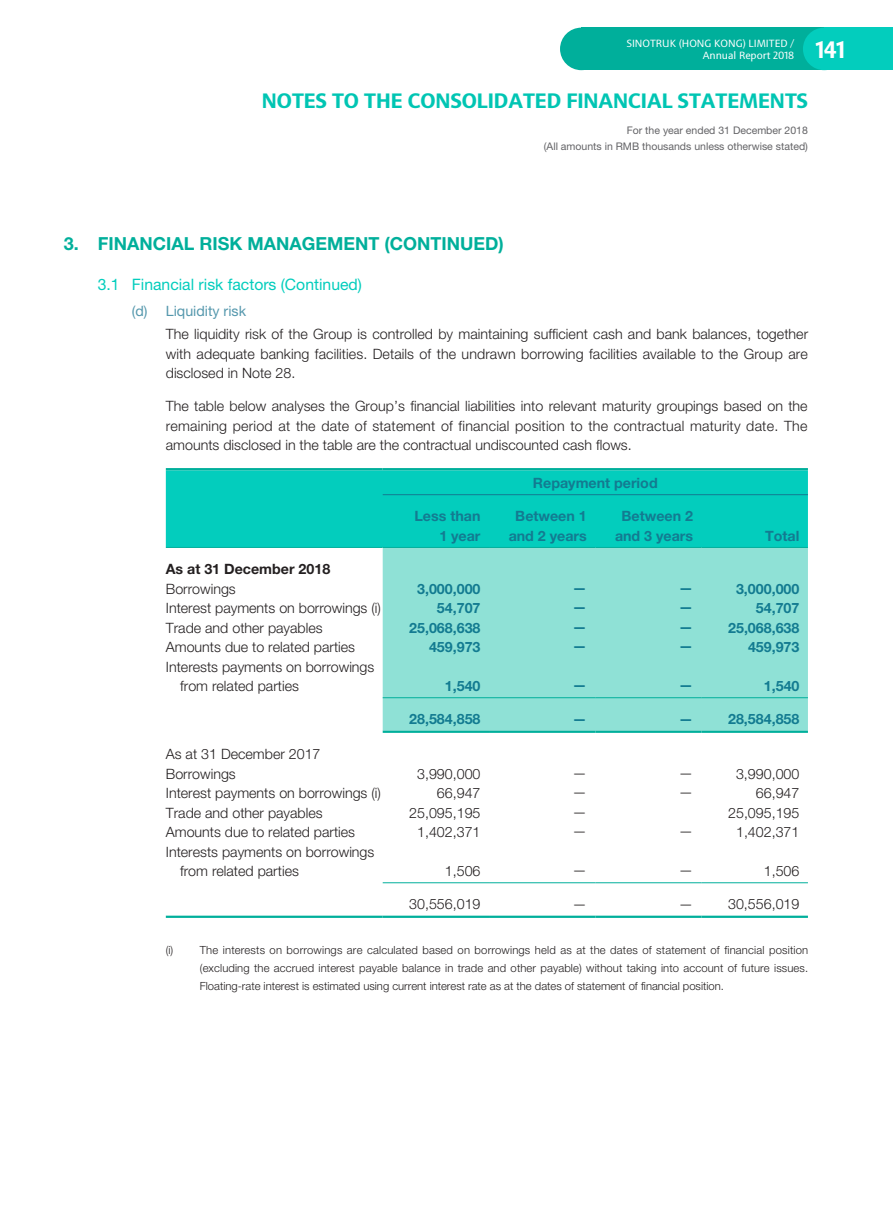
<style>
.page{position:relative;width:893px;height:1212px;background:#fff}
.page>*{position:absolute;margin:0;border:0;box-sizing:border-box;transform-origin:0 0}
.t1{font:700 24px "Sinova Pro";color:#fff;scale:.9 1}
.t2{font:700 21px "Sinova Pro";color:#00c5b3}
._3__標題{font:700 18px "Helvetica Neue LT Std";color:#00af9b}
._4__副標題{font:15.75px "Helvetica Neue LT Std";color:#03cdbd}
._1__內文{font:300 14.25px/19.5px "Helvetica Neue LT Std";color:#231f20;text-align:justify}
._1__內文-2{font:700 14.25px "Helvetica Neue LT Std";color:#137b91}
._1__內文-3{font:700 14.25px "Helvetica Neue LT Std";color:#231f20}
._5__副副標題{font:14.25px "Helvetica Neue LT Std";color:#5598ad}
._2__附註內文{font:300 11.25px/18px "Helvetica Neue LT Std";color:#231f20;text-align:justify}
.t3{font:10.5px/15px "Helvetica Neue LT Std";color:#636366;text-align:right}
.t4{font:10.5px/12px "Sinova Pro";color:#fff;text-align:right}
</style>
<div class="page">
<div style="left:560px;top:28px;width:43px;height:42px;background:#00af9b;border-radius:50%"></div>
<div style="left:581px;top:28px;width:312px;height:42px;background:#00af9b"></div>
<div style="left:803px;top:28px;width:42px;height:42px;background:#03cdbd;border-radius:50%"></div>
<div style="left:824px;top:28px;width:69px;height:42px;background:#03cdbd"></div>
<div style="left:166px;top:470px;width:642px;height:77px;background:#03cdbd"></div>
<div style="left:383px;top:548px;width:425px;height:183px;background:#8fe1d6"></div>
<hr style="left:166px;top:468px;width:217px;height:2px;background:#00af9b">
<hr style="left:383px;top:468px;width:425px;height:2px;background:#00af9b">
<hr style="left:383px;top:494px;width:425px;height:1px;background:#137b91">
<hr style="left:166px;top:547px;width:217px;height:1px;background:#00af9b">
<hr style="left:383px;top:547px;width:106px;height:1px;background:#00af9b">
<hr style="left:489px;top:547px;width:106px;height:1px;background:#00af9b">
<hr style="left:595px;top:547px;width:107px;height:1px;background:#00af9b">
<hr style="left:702px;top:547px;width:106px;height:1px;background:#00af9b">
<hr style="left:383px;top:697px;width:106px;height:1px;background:#00af9b">
<hr style="left:489px;top:697px;width:106px;height:1px;background:#00af9b">
<hr style="left:595px;top:697px;width:107px;height:1px;background:#00af9b">
<hr style="left:702px;top:697px;width:106px;height:1px;background:#00af9b">
<hr style="left:383px;top:731px;width:106px;height:2px;background:#00af9b">
<hr style="left:489px;top:731px;width:106px;height:2px;background:#00af9b">
<hr style="left:595px;top:731px;width:107px;height:2px;background:#00af9b">
<hr style="left:702px;top:731px;width:106px;height:2px;background:#00af9b">
<hr style="left:383px;top:882px;width:106px;height:1px;background:#00af9b">
<hr style="left:489px;top:882px;width:106px;height:1px;background:#00af9b">
<hr style="left:595px;top:882px;width:107px;height:1px;background:#00af9b">
<hr style="left:702px;top:882px;width:106px;height:1px;background:#00af9b">
<hr style="left:166px;top:916px;width:217px;height:2px;background:#00af9b">
<hr style="left:383px;top:916px;width:106px;height:2px;background:#00af9b">
<hr style="left:489px;top:916px;width:106px;height:2px;background:#00af9b">
<hr style="left:595px;top:916px;width:107px;height:2px;background:#00af9b">
<hr style="left:702px;top:916px;width:106px;height:2px;background:#00af9b">
<p class="t4" style="left:627px;top:37px;width:169px">SINOTRUK (HONG KONG) LIMITED /<br>Annual Report 2018</p>
<h1 class="t1" style="left:816px;top:36px;width:34px">141</h1>
<h2 class="t2" style="left:262px;top:88px;width:548px">NOTES TO THE CONSOLIDATED FINANCIAL STATEMENTS</h2>
<p class="t3" style="left:544px;top:123px;width:266px">For the year ended 31 December 2018<br>(All amounts in RMB thousands unless otherwise stated)</p>
<p class="_3__標題" style="left:64px;top:232px;width:441px">3. FINANCIAL RISK MANAGEMENT (CONTINUED)</p>
<p class="_4__副標題" style="left:98px;top:275px;width:266px">3.1 Financial risk factors (Continued)</p>
<p class="_5__副副標題" style="left:132px;top:302px;width:116px">(d) Liquidity risk</p>
<p class="_1__內文" style="left:166px;top:324px;width:644px">The liquidity risk of the Group is controlled by maintaining sufficient cash and bank balances, together with adequate banking facilities. Details of the undrawn borrowing facilities available to the Group are disclosed in Note 28.</p>
<p class="_1__內文" style="left:166px;top:396px;width:643px">The table below analyses the Group’s financial liabilities into relevant maturity groupings based on the remaining period at the date of statement of financial position to the contractual maturity date. The amounts disclosed in the table are the contractual undiscounted cash flows.</p>
<p class="_1__內文-2" style="left:533px;top:474px;width:126px">Repayment period</p>
<p class="_1__內文-2" style="left:414px;top:507px;width:67px">Less than</p>
<p class="_1__內文-2" style="left:439px;top:527px;width:43px">1 year</p>
<p class="_1__內文-2" style="left:515px;top:507px;width:73px">Between 1</p>
<p class="_1__內文-2" style="left:509px;top:527px;width:80px">and 2 years</p>
<p class="_1__內文-2" style="left:622px;top:507px;width:73px">Between 2</p>
<p class="_1__內文-2" style="left:615px;top:527px;width:80px">and 3 years</p>
<p class="_1__內文-2" style="left:765px;top:527px;width:36px">Total</p>
<p class="_1__內文-3" style="left:166px;top:560px;width:166px">As at 31 December 2018</p>
<p class="_1__內文" style="left:166px;top:578px;width:71px">Borrowings</p>
<p class="_1__內文-2" style="left:417px;top:580px;width:65px">3,000,000</p>
<p class="_1__內文-2" style="left:573px;top:579px;width:16px">—</p>
<p class="_1__內文-2" style="left:679px;top:579px;width:16px">—</p>
<p class="_1__內文-2" style="left:736px;top:580px;width:65px">3,000,000</p>
<p class="_1__內文" style="left:166px;top:598px;width:217px">Interest payments on borrowings (i)</p>
<p class="_1__內文-2" style="left:437px;top:599px;width:45px">54,707</p>
<p class="_1__內文-2" style="left:573px;top:598px;width:16px">—</p>
<p class="_1__內文-2" style="left:679px;top:598px;width:16px">—</p>
<p class="_1__內文-2" style="left:756px;top:599px;width:45px">54,707</p>
<p class="_1__內文" style="left:166px;top:617px;width:158px">Trade and other payables</p>
<p class="_1__內文-2" style="left:409px;top:619px;width:73px">25,068,638</p>
<p class="_1__內文-2" style="left:573px;top:618px;width:16px">—</p>
<p class="_1__內文-2" style="left:679px;top:618px;width:16px">—</p>
<p class="_1__內文-2" style="left:728px;top:619px;width:73px">25,068,638</p>
<p class="_1__內文" style="left:166px;top:637px;width:191px">Amounts due to related parties</p>
<p class="_1__內文-2" style="left:429px;top:638px;width:53px">459,973</p>
<p class="_1__內文-2" style="left:573px;top:637px;width:16px">—</p>
<p class="_1__內文-2" style="left:679px;top:637px;width:16px">—</p>
<p class="_1__內文-2" style="left:748px;top:638px;width:53px">459,973</p>
<p class="_1__內文" style="left:166px;top:656px;width:210px">Interests payments on borrowings</p>
<p class="_1__內文" style="left:180px;top:676px;width:120px">from related parties</p>
<p class="_1__內文-2" style="left:445px;top:677px;width:37px">1,540</p>
<p class="_1__內文-2" style="left:573px;top:676px;width:16px">—</p>
<p class="_1__內文-2" style="left:679px;top:676px;width:16px">—</p>
<p class="_1__內文-2" style="left:764px;top:677px;width:37px">1,540</p>
<p class="_1__內文-2" style="left:409px;top:710px;width:73px">28,584,858</p>
<p class="_1__內文-2" style="left:573px;top:710px;width:16px">—</p>
<p class="_1__內文-2" style="left:679px;top:710px;width:16px">—</p>
<p class="_1__內文-2" style="left:728px;top:710px;width:73px">28,584,858</p>
<p class="_1__內文" style="left:166px;top:744px;width:156px">As at 31 December 2017</p>
<p class="_1__內文" style="left:166px;top:763px;width:71px">Borrowings</p>
<p class="_1__內文" style="left:417px;top:763px;width:65px">3,990,000</p>
<p class="_1__內文" style="left:573px;top:763px;width:16px">—</p>
<p class="_1__內文" style="left:679px;top:763px;width:16px">—</p>
<p class="_1__內文" style="left:736px;top:763px;width:65px">3,990,000</p>
<p class="_1__內文" style="left:166px;top:783px;width:217px">Interest payments on borrowings (i)</p>
<p class="_1__內文" style="left:437px;top:783px;width:45px">66,947</p>
<p class="_1__內文" style="left:573px;top:782px;width:16px">—</p>
<p class="_1__內文" style="left:679px;top:782px;width:16px">—</p>
<p class="_1__內文" style="left:756px;top:783px;width:45px">66,947</p>
<p class="_1__內文" style="left:166px;top:802px;width:158px">Trade and other payables</p>
<p class="_1__內文" style="left:409px;top:802px;width:73px">25,095,195</p>
<p class="_1__內文" style="left:573px;top:802px;width:16px">—</p>
<p class="_1__內文" style="left:728px;top:802px;width:73px">25,095,195</p>
<p class="_1__內文" style="left:166px;top:822px;width:191px">Amounts due to related parties</p>
<p class="_1__內文" style="left:417px;top:822px;width:65px">1,402,371</p>
<p class="_1__內文" style="left:573px;top:821px;width:16px">—</p>
<p class="_1__內文" style="left:679px;top:821px;width:16px">—</p>
<p class="_1__內文" style="left:736px;top:822px;width:65px">1,402,371</p>
<p class="_1__內文" style="left:166px;top:841px;width:210px">Interests payments on borrowings</p>
<p class="_1__內文" style="left:180px;top:861px;width:120px">from related parties</p>
<p class="_1__內文" style="left:445px;top:861px;width:37px">1,506</p>
<p class="_1__內文" style="left:573px;top:860px;width:16px">—</p>
<p class="_1__內文" style="left:679px;top:860px;width:16px">—</p>
<p class="_1__內文" style="left:764px;top:861px;width:37px">1,506</p>
<p class="_1__內文" style="left:409px;top:894px;width:73px">30,556,019</p>
<p class="_1__內文" style="left:573px;top:893px;width:16px">—</p>
<p class="_1__內文" style="left:679px;top:893px;width:16px">—</p>
<p class="_1__內文" style="left:728px;top:894px;width:73px">30,556,019</p>
<p class="_2__附註內文" style="left:200px;top:941px;width:610px;text-indent:-34px">(i) The interests on borrowings are calculated based on borrowings held as at the dates of statement of financial position (excluding the accrued interest payable balance in trade and other payable) without taking into account of future issues.<br>Floating-rate interest is estimated using current interest rate as at the dates of statement of financial position.</p>
</div>
